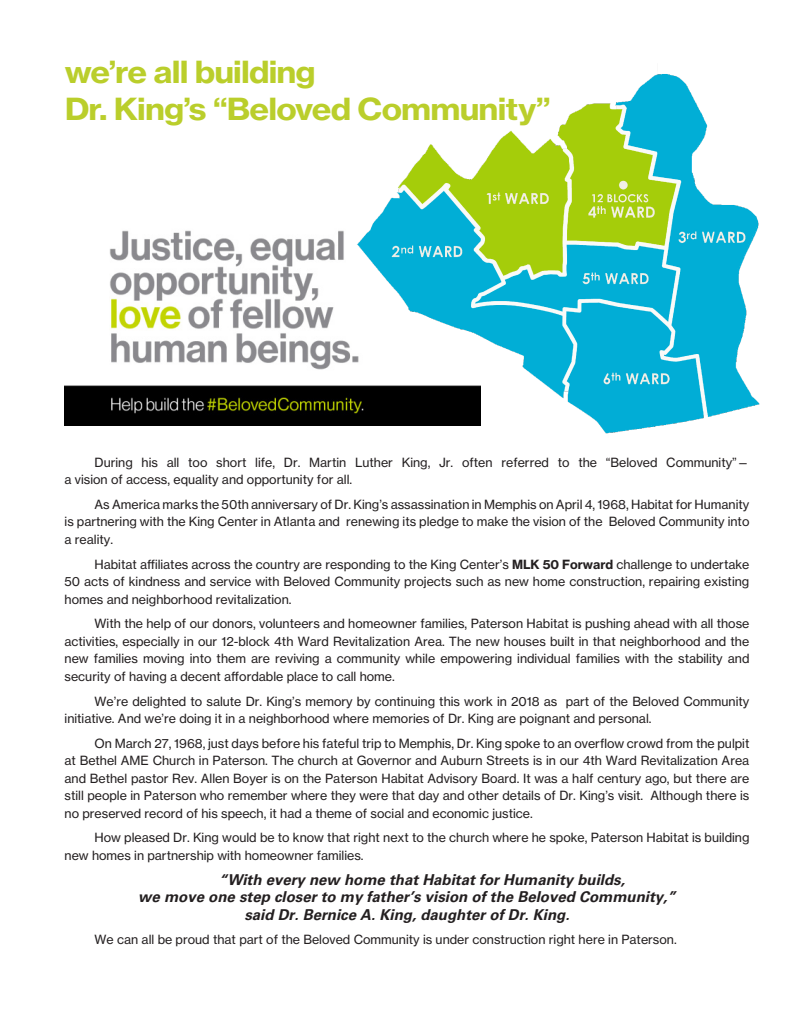
<style>
.page{position:relative;width:810px;height:1035px;background:#fff}
.page>*{position:absolute;margin:0;border:0;box-sizing:border-box;transform-origin:0 0}
.t1{font:30px/37.5px "N Haas Grotesk TX Pro 75 Bd";letter-spacing:-.025em;color:#bace2b;scale:1.1 1}
.t2{font:italic 700 15px "Univers";color:#231f20}
.t3{font:12.5px/17.5px "N Haas Grotesk TX Pro 55 Rg";color:#231f20;text-align:justify}
.s1{font-family:"N Haas Grotesk TX Pro 75 Bd"}
</style>
<div class="page">
<img style="left:65px;top:230px;width:272px;height:195px">
<img style="left:337px;top:74px;width:423px;height:360px">
<h1 class="t1" style="left:65px;top:53px;width:443px">we’re all building<br>Dr. King’s “Beloved Community”</h1>
<p class="t3" style="left:65px;top:453px;width:686px;text-indent:30px">During his all too short life, Dr. Martin Luther King, Jr. often referred to the “Beloved Community”— a vision of access, equality and opportunity for all.</p>
<p class="t3" style="left:65px;top:496px;width:686px;text-indent:30px">As America marks the 50th anniversary of Dr. King’s assassination in Memphis on April 4, 1968, Habitat for Humanity is partnering with the King Center in Atlanta and renewing its pledge to make the vision of the Beloved Community into a reality.</p>
<p class="t3" style="left:65px;top:555px;width:686px;text-indent:30px">Habitat affiliates across the country are responding to the King Center’s <span class="s1">MLK 50 Forward</span> challenge to undertake 50 acts of kindness and service with Beloved Community projects such as new home construction, repairing existing homes and neighborhood revitalization.</p>
<p class="t3" style="left:65px;top:615px;width:686px;text-indent:30px">With the help of our donors, volunteers and homeowner families, Paterson Habitat is pushing ahead with all those activities, especially in our 12-block 4th Ward Revitalization Area. The new houses built in that neighborhood and the new families moving into them are reviving a community while empowering individual families with the stability and security of having a decent affordable place to call home.</p>
<p class="t3" style="left:65px;top:692px;width:686px;text-indent:30px">We’re delighted to salute Dr. King’s memory by continuing this work in 2018 as part of the Beloved Community initiative. And we’re doing it in a neighborhood where memories of Dr. King are poignant and personal.</p>
<p class="t3" style="left:65px;top:734px;width:686px;text-indent:30px">On March 27, 1968, just days before his fateful trip to Memphis, Dr. King spoke to an overflow crowd from the pulpit at Bethel AME Church in Paterson. The church at Governor and Auburn Streets is in our 4th Ward Revitalization Area and Bethel pastor Rev. Allen Boyer is on the Paterson Habitat Advisory Board. It was a half century ago, but there are still people in Paterson who remember where they were that day and other details of Dr. King’s visit. Although there is no preserved record of his speech, it had a theme of social and economic justice.</p>
<p class="t3" style="left:65px;top:829px;width:686px;text-indent:30px">How pleased Dr. King would be to know that right next to the church where he spoke, Paterson Habitat is building new homes in partnership with homeowner families.</p>
<p class="t2" style="left:219px;top:871px;width:407px">“With every new home that Habitat for Humanity builds,</p>
<p class="t2" style="left:138px;top:888px;width:539px">we move one step closer to my father’s vision of the Beloved Community,”</p>
<p class="t2" style="left:244px;top:906px;width:327px">said Dr. Bernice A. King, daughter of Dr. King.</p>
<p class="t3" style="left:95px;top:931px;width:584px">We can all be proud that part of the Beloved Community is under construction right here in Paterson.</p>
</div>
